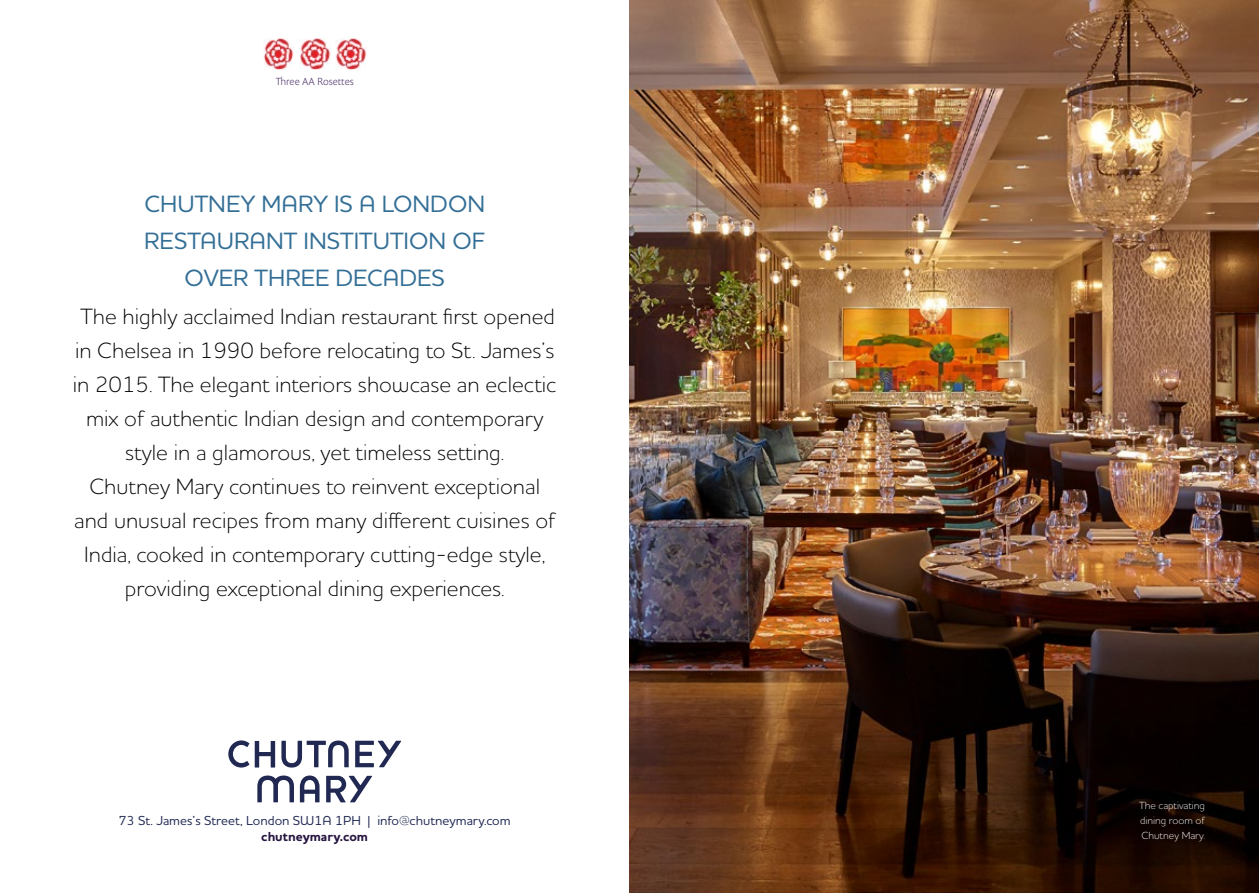
<style>
.page{position:relative;width:1259px;height:893px;background:#fff}
.page>*{position:absolute;margin:0;border:0;box-sizing:border-box;transform-origin:0 0}
.t1{font:500 24px/37px "Houschka Pro";color:#326e96;text-align:center}
.t2{font:300 22.5px/34px "Houschka Pro";color:#000;text-align:center}
.t3{font:500 13.2px "Houschka Pro";color:#212953}
.t4{font:700 13.2px "Houschka Pro";color:#25143f}
.t5{font:300 10.5px/15px "Houschka Pro";color:#fff;text-align:justify}
.t6{font:300 10.5px "Prenton RP Pro";color:#4d3069}
</style>
<div class="page">
<img style="left:629px;top:0;width:630px;height:893px">
<img style="left:299px;top:39px;width:31px;height:30px">
<img style="left:336px;top:39px;width:30px;height:30px">
<img style="left:263px;top:39px;width:31px;height:30px">
<svg style="left:257px;top:775px;width:37px;height:27px"></svg>
<svg style="left:300px;top:775px;width:19px;height:27px"></svg>
<svg style="left:326px;top:776px;width:46px;height:26px"></svg>
<svg style="left:228px;top:740px;width:21px;height:27px"></svg>
<svg style="left:255px;top:741px;width:20px;height:26px"></svg>
<svg style="left:281px;top:741px;width:68px;height:27px"></svg>
<svg style="left:355px;top:741px;width:46px;height:26px"></svg>
<p class="t6" style="left:276px;top:74px;width:80px">Three AA Rosettes</p>
<p class="t1" style="left:144px;top:185px;width:342px">CHUTNEY MARY IS A LONDON<br>RESTAURANT INSTITUTION OF<br>OVER THREE DECADES</p>
<p class="t2" style="left:73px;top:298px;width:485px">The highly acclaimed Indian restaurant first opened in Chelsea in 1990 before relocating to St. James’s in 2015. The elegant interiors showcase an eclectic mix of authentic Indian design and contemporary style in a glamorous, yet timeless setting.<br>Chutney Mary continues to reinvent exceptional and unusual recipes from many different cuisines of India, cooked in contemporary cutting-edge style, providing exceptional dining experiences.</p>
<p class="t3" style="left:119px;top:812px;width:393px">73 St. James’s Street, London SW1A 1PH | info@chutneymary.com</p>
<p class="t4" style="left:261px;top:828px;width:108px">chutneymary.com</p>
<p class="t5" style="left:1139px;top:797px;width:67px">The captivating dining room of Chutney Mary.</p>
</div>
